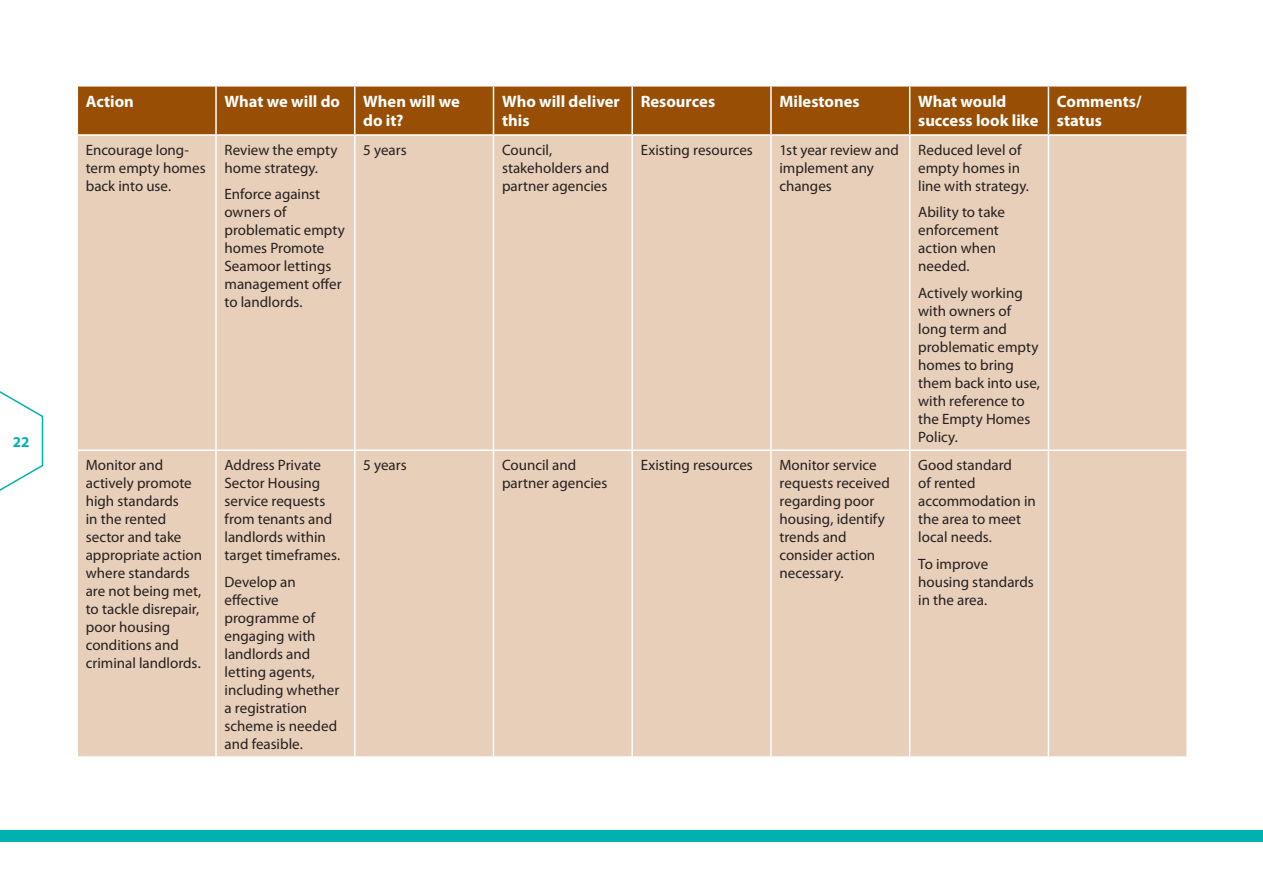
<style>
.page{position:relative;width:1263px;height:893px;background:#fff}
.page>*{position:absolute;margin:0;border:0;box-sizing:border-box;transform-origin:0 0}
.t1{font:700 16.5px/19.8px "Myriad Pro";color:#fff}
.t2{font:15px/18px "Myriad Pro";color:#231f20}
.t3{font:700 15px "Myriad Pro";color:#00b1b2}
</style>
<div class="page">
<div style="left:0;top:830px;width:1263px;height:12px;background:#00b1b2"></div>
<svg style="left:0;top:391px;width:44px;height:100px"></svg>
<div style="left:78px;top:87px;width:1108px;height:47px;background:#984f05"></div>
<div style="left:78px;top:136px;width:1108px;height:620px;background:#e8cfb9"></div>
<hr style="left:215px;top:136px;width:2px;height:313px;background:#fff">
<hr style="left:354px;top:136px;width:1px;height:313px;background:#fff">
<hr style="left:493px;top:136px;width:1px;height:313px;background:#fff">
<hr style="left:631px;top:136px;width:2px;height:313px;background:#fff">
<hr style="left:770px;top:136px;width:2px;height:313px;background:#fff">
<hr style="left:909px;top:136px;width:1px;height:313px;background:#fff">
<hr style="left:1048px;top:136px;width:1px;height:313px;background:#fff">
<hr style="left:77px;top:449px;width:139px;height:2px;background:#fff">
<hr style="left:216px;top:449px;width:139px;height:2px;background:#fff">
<hr style="left:215px;top:451px;width:2px;height:305px;background:#fff">
<hr style="left:355px;top:449px;width:138px;height:2px;background:#fff">
<hr style="left:354px;top:451px;width:1px;height:305px;background:#fff">
<hr style="left:493px;top:449px;width:139px;height:2px;background:#fff">
<hr style="left:493px;top:451px;width:1px;height:305px;background:#fff">
<hr style="left:632px;top:449px;width:139px;height:2px;background:#fff">
<hr style="left:631px;top:451px;width:2px;height:305px;background:#fff">
<hr style="left:771px;top:449px;width:139px;height:2px;background:#fff">
<hr style="left:770px;top:451px;width:2px;height:305px;background:#fff">
<hr style="left:910px;top:449px;width:138px;height:2px;background:#fff">
<hr style="left:909px;top:451px;width:1px;height:305px;background:#fff">
<hr style="left:1048px;top:449px;width:140px;height:2px;background:#fff">
<hr style="left:1048px;top:451px;width:1px;height:305px;background:#fff">
<hr style="left:215px;top:87px;width:2px;height:47px;background:#fff">
<hr style="left:354px;top:87px;width:1px;height:47px;background:#fff">
<hr style="left:493px;top:87px;width:1px;height:47px;background:#fff">
<hr style="left:631px;top:87px;width:2px;height:47px;background:#fff">
<hr style="left:770px;top:87px;width:2px;height:47px;background:#fff">
<hr style="left:909px;top:87px;width:1px;height:47px;background:#fff">
<hr style="left:1048px;top:87px;width:1px;height:47px;background:#fff">
<p class="t3" style="left:13px;top:432px;width:18px">22</p>
<p class="t1" style="left:86px;top:91px;width:50px">Action</p>
<p class="t1" style="left:225px;top:91px;width:117px">What we will do</p>
<p class="t1" style="left:363px;top:91px;width:98px">When will we do it?</p>
<p class="t1" style="left:502px;top:91px;width:119px">Who will deliver this</p>
<p class="t1" style="left:641px;top:91px;width:76px">Resources</p>
<p class="t1" style="left:779px;top:91px;width:82px">Milestones</p>
<p class="t1" style="left:918px;top:91px;width:122px">What would success look like</p>
<p class="t1" style="left:1057px;top:91px;width:86px">Comments/ status</p>
<p class="t2" style="left:86px;top:140px;width:121px">Encourage long&shy;term empty homes back into use.</p>
<p class="t2" style="left:225px;top:140px;width:115px">Review the empty home strategy.</p>
<p class="t2" style="left:225px;top:185px;width:122px">Enforce against owners of problematic empty homes Promote<br>Seamoor lettings management offer to landlords.</p>
<p class="t2" style="left:363px;top:140px;width:45px">5 years</p>
<p class="t2" style="left:502px;top:140px;width:109px">Council, stakeholders and partner agencies</p>
<p class="t2" style="left:641px;top:140px;width:114px">Existing resources</p>
<p class="t2" style="left:779px;top:140px;width:121px">1st year review and implement any changes</p>
<p class="t2" style="left:918px;top:140px;width:112px">Reduced level of empty homes in line with strategy.</p>
<p class="t2" style="left:918px;top:203px;width:88px">Ability to take enforcement action when needed.</p>
<p class="t2" style="left:918px;top:283px;width:123px">Actively working with owners of long term and problematic empty homes to bring them back into use, with reference to the Empty Homes<br>Policy.</p>
<p class="t2" style="left:86px;top:456px;width:118px">Monitor and actively promote high standards<br>in the rented sector and take appropriate action where standards are not being met, to tackle disrepair, poor housing conditions and criminal landlords.</p>
<p class="t2" style="left:225px;top:456px;width:117px">Address Private<br>Sector Housing service requests from tenants and landlords within target timeframes.</p>
<p class="t2" style="left:225px;top:572px;width:116px">Develop an effective programme of engaging with landlords and letting agents, including whether a registration scheme is needed and feasible.</p>
<p class="t2" style="left:363px;top:456px;width:45px">5 years</p>
<p class="t2" style="left:502px;top:456px;width:107px">Council and partner agencies</p>
<p class="t2" style="left:641px;top:456px;width:114px">Existing resources</p>
<p class="t2" style="left:779px;top:456px;width:112px">Monitor service requests received regarding poor housing, identify trends and consider action necessary.</p>
<p class="t2" style="left:918px;top:456px;width:119px">Good standard<br>of rented accommodation in the area to meet local needs.</p>
<p class="t2" style="left:918px;top:554px;width:117px">To improve housing standards in the area.</p>
</div>
